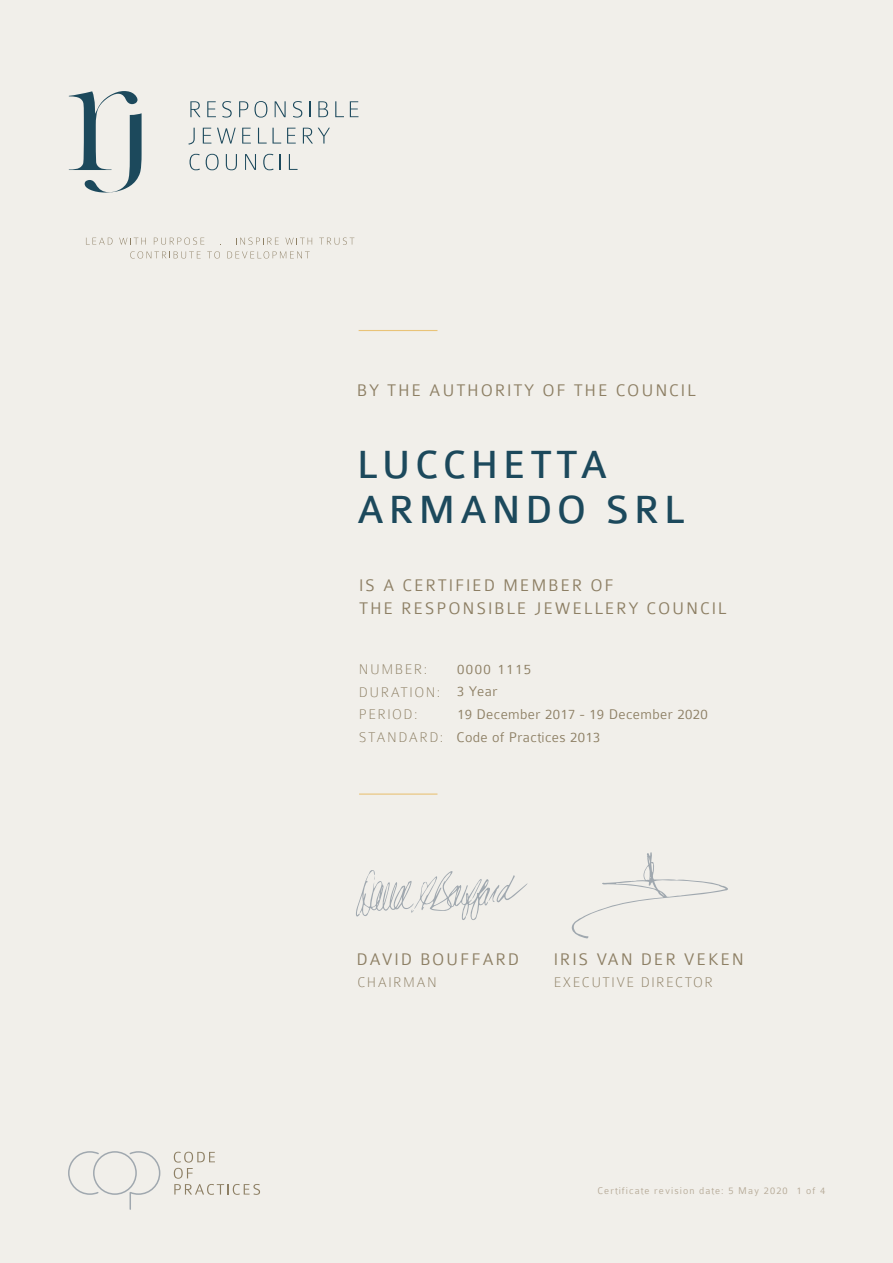
<style>
.page{position:relative;width:893px;height:1263px;background:#fff}
.page>*{position:absolute;margin:0;border:0;box-sizing:border-box;transform-origin:0 0}
.Company_title_28pt{font:42px/45px "Colaborate";letter-spacing:.1em;color:#1c495c}
.t1{font:300 18px/22.5px "Colaborate";letter-spacing:.1em;color:#8d7f64}
.t2{font:100 15px "Colaborate";letter-spacing:.1em;color:#8d7f64}
.t3{font:300 15px "Colaborate";letter-spacing:.025em;color:#8d7f64}
.t4{font:300 15px "Colaborate";letter-spacing:.1em;color:#8d7f64}
.t5{font:300 10.5px "Colaborate";letter-spacing:.1em;color:#b5a996}
</style>
<div class="page">
<div style="left:0;top:1px;width:893px;height:1262px;background:#f1efea"></div>
<svg style="left:69px;top:91px;width:73px;height:102px"></svg>
<svg style="left:190px;top:101px;width:10px;height:16px"></svg>
<svg style="left:207px;top:101px;width:9px;height:16px"></svg>
<svg style="left:222px;top:101px;width:10px;height:17px"></svg>
<svg style="left:239px;top:101px;width:9px;height:16px"></svg>
<svg style="left:254px;top:101px;width:13px;height:17px"></svg>
<svg style="left:275px;top:101px;width:11px;height:16px"></svg>
<svg style="left:293px;top:101px;width:9px;height:17px"></svg>
<svg style="left:309px;top:101px;width:2px;height:16px"></svg>
<svg style="left:318px;top:101px;width:10px;height:16px"></svg>
<svg style="left:335px;top:101px;width:9px;height:16px"></svg>
<svg style="left:350px;top:101px;width:8px;height:16px"></svg>
<svg style="left:188px;top:128px;width:7px;height:17px"></svg>
<svg style="left:203px;top:128px;width:8px;height:16px"></svg>
<svg style="left:217px;top:128px;width:19px;height:16px"></svg>
<svg style="left:242px;top:128px;width:9px;height:16px"></svg>
<svg style="left:258px;top:128px;width:23px;height:16px"></svg>
<svg style="left:287px;top:128px;width:9px;height:16px"></svg>
<svg style="left:303px;top:128px;width:27px;height:16px"></svg>
<svg style="left:190px;top:154px;width:10px;height:16px"></svg>
<svg style="left:206px;top:154px;width:13px;height:16px"></svg>
<svg style="left:226px;top:154px;width:11px;height:16px"></svg>
<svg style="left:245px;top:154px;width:11px;height:16px"></svg>
<svg style="left:263px;top:154px;width:11px;height:16px"></svg>
<svg style="left:280px;top:154px;width:1px;height:16px"></svg>
<svg style="left:289px;top:154px;width:9px;height:16px"></svg>
<svg style="left:86px;top:238px;width:26px;height:7px"></svg>
<svg style="left:119px;top:238px;width:27px;height:7px"></svg>
<svg style="left:154px;top:238px;width:50px;height:7px"></svg>
<svg style="left:236px;top:238px;width:43px;height:7px"></svg>
<svg style="left:285px;top:238px;width:27px;height:7px"></svg>
<svg style="left:321px;top:238px;width:32px;height:7px"></svg>
<svg style="left:130px;top:251px;width:71px;height:8px"></svg>
<svg style="left:207px;top:251px;width:13px;height:8px"></svg>
<svg style="left:227px;top:251px;width:83px;height:8px"></svg>
<hr style="left:359px;top:330px;width:78px;height:1px;background:#e9c378">
<hr style="left:359px;top:793px;width:78px;height:2px;background:#e9c378">
<svg style="left:571px;top:852px;width:157px;height:86px"></svg>
<svg style="left:356px;top:870px;width:172px;height:50px"></svg>
<svg style="left:174px;top:1152px;width:41px;height:10px"></svg>
<svg style="left:174px;top:1168px;width:86px;height:27px"></svg>
<svg style="left:68px;top:1151px;width:93px;height:59px"></svg>
<p class="t1" style="left:357px;top:379px;width:340px">BY THE AUTHORITY OF THE COUNCIL</p>
<p class="Company_title_28pt" style="left:357px;top:442px;width:329px">LUCCHETTA<br>ARMANDO SRL</p>
<p class="t1" style="left:359px;top:574px;width:369px">IS A CERTIFIED MEMBER OF<br>THE RESPONSIBLE JEWELLERY COUNCIL</p>
<p class="t2" style="left:359px;top:661px;width:70px">NUMBER:</p>
<p class="t2" style="left:359px;top:684px;width:83px">DURATION:</p>
<p class="t2" style="left:359px;top:706px;width:60px">PERIOD:</p>
<p class="t2" style="left:359px;top:729px;width:86px">STANDARD:</p>
<p class="t4" style="left:457px;top:661px;width:76px">0000 1115</p>
<p class="t3" style="left:457px;top:707px;width:252px">19 December 2017 - 19 December 2020</p>
<p class="t3" style="left:457px;top:729px;width:145px">Code of Practices 2013</p>
<p class="t3" style="left:457px;top:683px;width:42px">3 Year</p>
<p class="t1" style="left:356px;top:948px;width:164px">DAVID BOUFFARD</p>
<p class="t1" style="left:554px;top:948px;width:192px">IRIS VAN DER VEKEN</p>
<p class="t2" style="left:358px;top:974px;width:81px">CHAIRMAN</p>
<p class="t2" style="left:554px;top:974px;width:161px">EXECUTIVE DIRECTOR</p>
<p class="t5" style="left:597px;top:1185px;width:192px">Certificate revision date: 5 May 2020</p>
<p class="t5" style="left:796px;top:1185px;width:30px">1 of 4</p>
</div>
